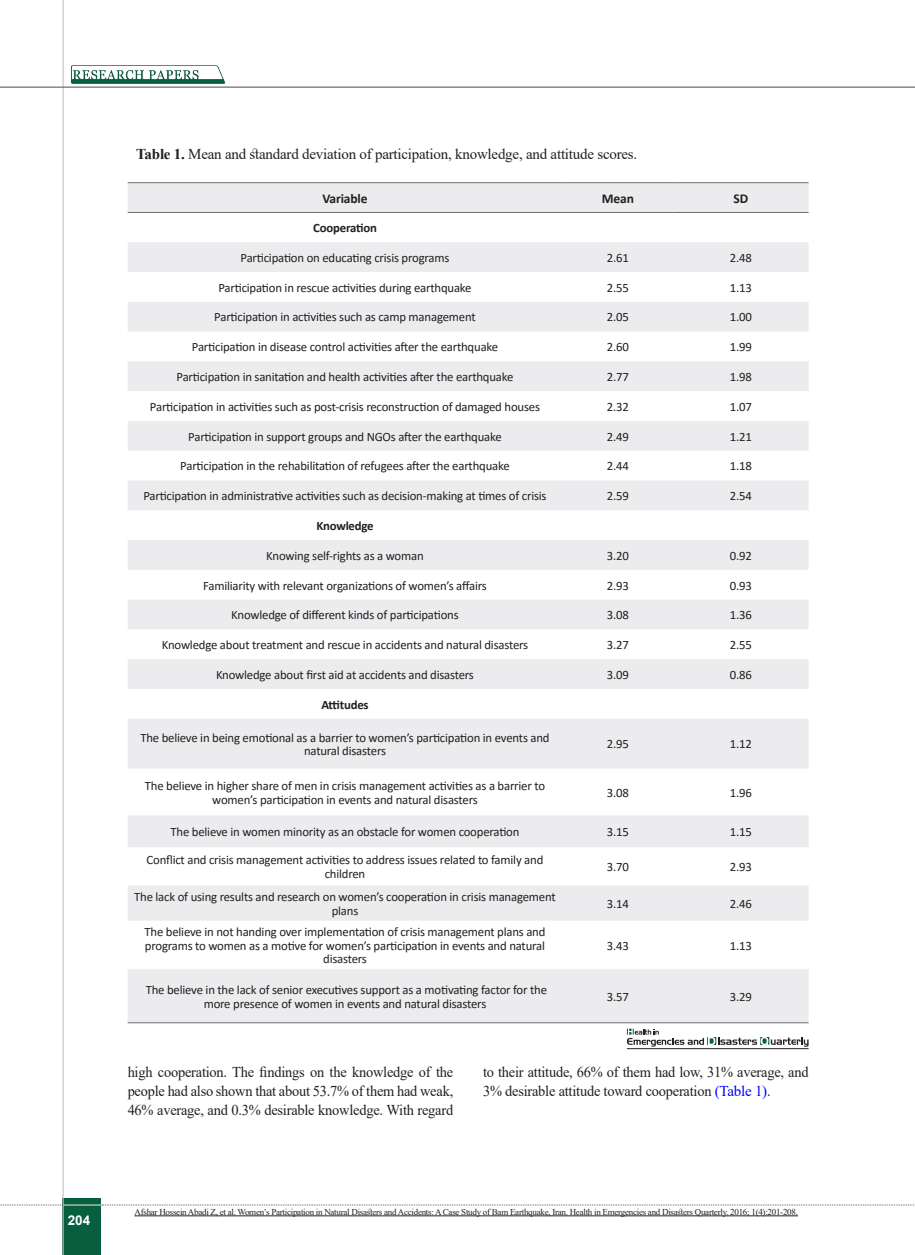
<style>
.page{position:relative;width:915px;height:1255px;background:#fff}
.page>*{position:absolute;margin:0;border:0;box-sizing:border-box;transform-origin:0 0}
.matn-en{font:15px/19px "Times New Roman";letter-spacing:-.015em;color:#231f20;text-align:justify;scale:.96 1}
.matn-en-2{font:15px "Times New Roman";letter-spacing:-.015em;color:#231f20}
.chart{font:700 13.5px "Calibri";letter-spacing:-.01em;color:#231f20}
.t1{font:700 13.5px "Arial";color:#fff}
.chart-2{font:12.75px/13.5px "Calibri";letter-spacing:-.015em;color:#231f20;text-align:center}
.chart-3{font:700 12.75px "Calibri";letter-spacing:-.015em;color:#231f20}
.chart-4{font:9px "Times New Roman";letter-spacing:-.03em;color:#231f20}
.s1{font-weight:700}
.s2{color:#00f}
</style>
<div class="page">
<div style="left:63px;top:1198px;width:38px;height:56px;background:#085f40"></div>
<hr style="left:62px;top:0;width:2px;height:1254px;background:#c2c3c6">
<hr style="left:0;top:87px;width:914px;height:1px;background:#5f5f62">
<hr style="left:63px;top:1204px;width:38px;height:1px;background:#ececee">
<svg style="left:0;top:1204px;width:63px;height:1px"></svg>
<svg style="left:102px;top:1204px;width:813px;height:1px"></svg>
<svg style="left:128px;top:183px;width:680px;height:839px;fill:#ececee"></svg>
<hr style="left:673px;top:182px;width:135px;height:1px;background:#6c6d70">
<hr style="left:562px;top:182px;width:111px;height:1px;background:#6c6d70">
<hr style="left:128px;top:182px;width:434px;height:1px;background:#6c6d70">
<hr style="left:673px;top:212px;width:135px;height:1px;background:#6c6d70">
<hr style="left:562px;top:212px;width:111px;height:1px;background:#6c6d70">
<hr style="left:128px;top:212px;width:434px;height:1px;background:#6c6d70">
<hr style="left:673px;top:1022px;width:135px;height:1px;background:#6c6d70">
<hr style="left:562px;top:1022px;width:111px;height:1px;background:#6c6d70">
<hr style="left:128px;top:1022px;width:434px;height:1px;background:#6c6d70">
<svg style="left:626px;top:1028px;width:182px;height:18px"></svg>
<hr style="left:626px;top:1048px;width:182px;height:1px;background:#231f20">
<hr style="left:134px;top:1215px;width:663px;height:1px;background:#231f20">
<img style="left:64px;top:65px;width:163px;height:22px">
<p class="t1" style="left:68px;top:1210px;width:24px">204</p>
<p class="matn-en-2" style="left:136px;top:144px;width:502px"><span class="s1">Table 1.</span> Mean and standard deviation of participation, knowledge, and attitude scores.</p>
<p class="chart" style="left:322px;top:189px;width:47px">Variable</p>
<p class="chart" style="left:601px;top:189px;width:34px">Mean</p>
<p class="chart" style="left:733px;top:189px;width:16px">SD</p>
<p class="chart-3" style="left:313px;top:219px;width:65px">Cooperation</p>
<p class="chart-2" style="left:240px;top:250px;width:210px">Participation on educating crisis programs</p>
<p class="chart-2" style="left:606px;top:250px;width:24px">2.61</p>
<p class="chart-2" style="left:729px;top:250px;width:24px">2.48</p>
<p class="chart-2" style="left:218px;top:280px;width:254px">Participation in rescue activities during earthquake</p>
<p class="chart-2" style="left:606px;top:280px;width:24px">2.55</p>
<p class="chart-2" style="left:729px;top:280px;width:24px">1.13</p>
<p class="chart-2" style="left:214px;top:310px;width:263px">Participation in activities such as camp management</p>
<p class="chart-2" style="left:606px;top:310px;width:24px">2.05</p>
<p class="chart-2" style="left:729px;top:310px;width:24px">1.00</p>
<p class="chart-2" style="left:192px;top:340px;width:307px">Participation in disease control activities after the earthquake</p>
<p class="chart-2" style="left:606px;top:340px;width:24px">2.60</p>
<p class="chart-2" style="left:729px;top:340px;width:24px">1.99</p>
<p class="chart-2" style="left:176px;top:370px;width:338px">Participation in sanitation and health activities after the earthquake</p>
<p class="chart-2" style="left:606px;top:370px;width:24px">2.77</p>
<p class="chart-2" style="left:729px;top:370px;width:24px">1.98</p>
<p class="chart-2" style="left:150px;top:399px;width:391px">Participation in activities such as post-crisis reconstruction of damaged houses</p>
<p class="chart-2" style="left:606px;top:399px;width:24px">2.32</p>
<p class="chart-2" style="left:729px;top:399px;width:24px">1.07</p>
<p class="chart-2" style="left:188px;top:429px;width:315px">Participation in support groups and NGOs after the earthquake</p>
<p class="chart-2" style="left:606px;top:429px;width:24px">2.49</p>
<p class="chart-2" style="left:729px;top:429px;width:24px">1.21</p>
<p class="chart-2" style="left:180px;top:459px;width:331px">Participation in the rehabilitation of refugees after the earthquake</p>
<p class="chart-2" style="left:606px;top:459px;width:24px">2.44</p>
<p class="chart-2" style="left:729px;top:459px;width:24px">1.18</p>
<p class="chart-2" style="left:143px;top:489px;width:404px">Participation in administrative activities such as decision-making at times of crisis</p>
<p class="chart-2" style="left:606px;top:489px;width:24px">2.59</p>
<p class="chart-2" style="left:729px;top:489px;width:24px">2.54</p>
<p class="chart-3" style="left:316px;top:516px;width:59px">Knowledge</p>
<p class="chart-2" style="left:266px;top:548px;width:159px">Knowing self-rights as a woman</p>
<p class="chart-2" style="left:606px;top:548px;width:24px">3.20</p>
<p class="chart-2" style="left:729px;top:548px;width:24px">0.92</p>
<p class="chart-2" style="left:203px;top:578px;width:285px">Familiarity with relevant organizations of women’s affairs</p>
<p class="chart-2" style="left:606px;top:578px;width:24px">2.93</p>
<p class="chart-2" style="left:729px;top:578px;width:24px">0.93</p>
<p class="chart-2" style="left:231px;top:608px;width:229px">Knowledge of different kinds of participations</p>
<p class="chart-2" style="left:606px;top:608px;width:24px">3.08</p>
<p class="chart-2" style="left:729px;top:608px;width:24px">1.36</p>
<p class="chart-2" style="left:162px;top:637px;width:368px">Knowledge about treatment and rescue in accidents and natural disasters</p>
<p class="chart-2" style="left:606px;top:637px;width:24px">3.27</p>
<p class="chart-2" style="left:729px;top:637px;width:24px">2.55</p>
<p class="chart-2" style="left:216px;top:667px;width:259px">Knowledge about first aid at accidents and disasters</p>
<p class="chart-2" style="left:606px;top:667px;width:24px">3.09</p>
<p class="chart-2" style="left:729px;top:667px;width:24px">0.86</p>
<p class="chart-3" style="left:321px;top:695px;width:49px">Attitudes</p>
<p class="chart-2" style="left:606px;top:737px;width:24px">2.95</p>
<p class="chart-2" style="left:729px;top:737px;width:24px">1.12</p>
<p class="chart-2" style="left:140px;top:730px;width:410px">The believe in being emotional as a barrier to women’s participation in events and natural disasters</p>
<p class="chart-2" style="left:145px;top:778px;width:401px">The believe in higher share of men in crisis management activities as a barrier to women’s participation in events and natural disasters</p>
<p class="chart-2" style="left:170px;top:824px;width:350px">The believe in women minority as an obstacle for women cooperation</p>
<p class="chart-2" style="left:606px;top:824px;width:24px">3.15</p>
<p class="chart-2" style="left:729px;top:824px;width:24px">1.15</p>
<p class="chart-2" style="left:606px;top:859px;width:24px">3.70</p>
<p class="chart-2" style="left:729px;top:859px;width:24px">2.93</p>
<p class="chart-2" style="left:606px;top:785px;width:24px">3.08</p>
<p class="chart-2" style="left:729px;top:785px;width:24px">1.96</p>
<p class="chart-2" style="left:146px;top:853px;width:398px">Conflict and crisis management activities to address issues related to family and children</p>
<p class="chart-2" style="left:134px;top:889px;width:423px">The lack of using results and research on women’s cooperation in crisis management plans</p>
<p class="chart-2" style="left:144px;top:924px;width:402px">The believe in not handing over implementation of crisis management plans and programs to women as a motive for women’s participation in events and natural disasters</p>
<p class="chart-2" style="left:146px;top:982px;width:402px">The believe in the lack of senior executives support as a motivating factor for the more presence of women in events and natural disasters</p>
<p class="chart-2" style="left:606px;top:896px;width:24px">3.14</p>
<p class="chart-2" style="left:729px;top:896px;width:24px">2.46</p>
<p class="chart-2" style="left:606px;top:938px;width:24px">3.43</p>
<p class="chart-2" style="left:729px;top:938px;width:24px">1.13</p>
<p class="chart-2" style="left:606px;top:989px;width:24px">3.57</p>
<p class="chart-2" style="left:729px;top:989px;width:24px">3.29</p>
<p class="matn-en" style="left:128px;top:1062px;width:340px">high cooperation. The findings on the knowledge of the people had also shown that about 53.7% of them had weak, 46% average, and 0.3% desirable knowledge. With regard</p>
<p class="matn-en" style="left:483px;top:1062px;width:340px">to their attitude, 66% of them had low, 31% average, and<br>3% desirable attitude toward cooperation <span class="s2">(Table 1)</span>.</p>
<p class="chart-4" style="left:134px;top:1205px;width:664px">Afshar Hossein Abadi Z, et al. Women’s Participation in Natural Disasters and Accidents: A Case Study of Bam Earthquake, Iran. Health in Emergencies and Disasters Quarterly. 2016; 1(4):201-208.</p>
</div>
